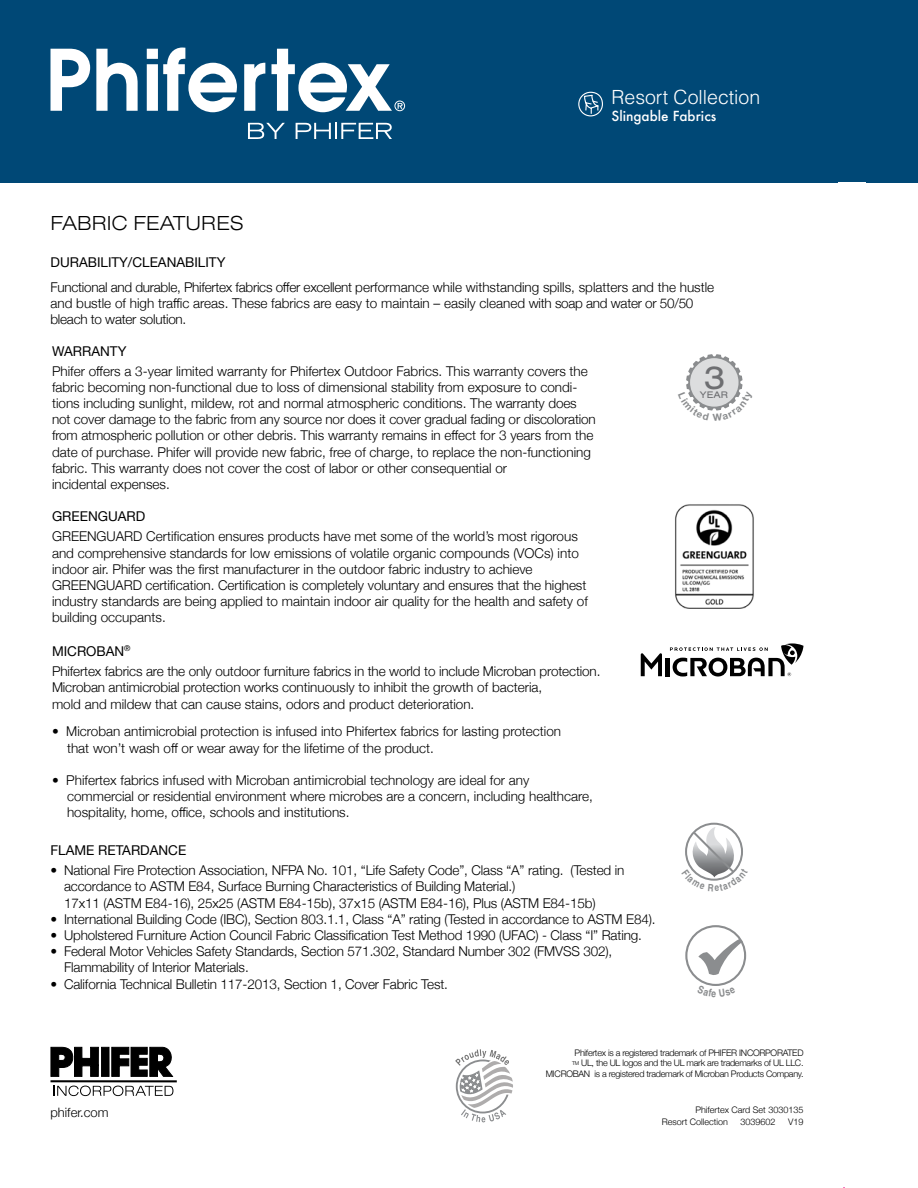
<style>
.page{position:relative;width:918px;height:1188px;background:#fff}
.page>*{position:absolute;margin:0;border:0;box-sizing:border-box;transform-origin:0 0}
.t1{font:34.5px "Sans Extended Regular DTC";color:#6d6e71}
.t2{font:21px "Sans Light Extended DTC";color:#000}
.t3{font:300 19.5px "Helvetica";color:#fff}
.t4{font:300 13.5px/16.2px "Helvetica Neue";color:#000}
.t5{font:13.5px "Helvetica Neue";color:#000}
.t6{font:500 13.5px "Futura";color:#fff}
.t7{font:300 12.9px "Helvetica Neue";color:#000}
.t8{font:9.75px "Sans Extended Regular DTC";color:#6d6e71}
.t9{font:300 9px/10.5px "Helvetica Neue";letter-spacing:-.03em;color:#000;text-align:right}
.t10{font:300 9px/12px "Helvetica Neue";color:#000}
.s1{font-weight:400}
</style>
<div class="page">
<div style="left:0;top:0;width:9px;height:183px;background:#004876"></div>
<div style="left:9px;top:0;width:909px;height:183px;background:#004876"></div>
<hr style="left:844px;top:0;width:1px;height:1188px;background:#ec008c">
<hr style="left:51px;top:1080px;width:126px;height:2px;background:#000">
<svg style="left:50px;top:1047px;width:124px;height:50px"></svg>
<svg style="left:578px;top:91px;width:25px;height:26px"></svg>
<svg style="left:51px;top:49px;width:39px;height:62px"></svg>
<svg style="left:96px;top:49px;width:42px;height:62px"></svg>
<svg style="left:147px;top:48px;width:90px;height:64px"></svg>
<svg style="left:244px;top:63px;width:21px;height:48px"></svg>
<svg style="left:272px;top:49px;width:133px;height:63px"></svg>
<svg style="left:248px;top:123px;width:37px;height:16px"></svg>
<svg style="left:296px;top:123px;width:96px;height:16px"></svg>
<svg style="left:455px;top:1049px;width:58px;height:73px"></svg>
<img style="left:675px;top:504px;width:79px;height:105px">
<hr style="left:666px;top:658px;width:4px;height:18px;background:#000">
<svg style="left:641px;top:653px;width:21px;height:23px"></svg>
<svg style="left:670px;top:643px;width:134px;height:34px"></svg>
<div style="left:685px;top:925px;width:61px;height:61px;border:2px solid #8b8d8f;border-radius:50%"></div>
<svg style="left:698px;top:939px;width:45px;height:38px"></svg>
<div style="left:839px;top:183px;width:27px;height:1004px;background:#fff"></div>
<svg style="left:686px;top:354px;width:57px;height:57px"></svg>
<svg style="left:685px;top:827px;width:58px;height:54px"></svg>
<svg style="left:709px;top:985px;width:14px;height:1px"></svg>
<h3 class="t3" style="left:612px;top:85px;width:150px">Resort Collection</h3>
<p class="t6" style="left:612px;top:106px;width:106px">Slingable Fabrics</p>
<h2 class="t2" style="left:51px;top:211px;width:195px">FABRIC FEATURES</h2>
<p class="t5" style="left:51px;top:252px;width:176px">DURABILITY/CLEANABILITY</p>
<p class="t4" style="left:51px;top:278px;width:665px">Functional and durable, Phifertex fabrics offer excellent performance while withstanding spills, splatters and the hustle and bustle of high traffic areas. These fabrics are easy to maintain – easily cleaned with soap and water or 50/50 bleach to water solution.</p>
<p class="t5" style="left:52px;top:342px;width:76px">WARRANTY</p>
<p class="t4" style="left:52px;top:362px;width:545px">Phifer offers a 3-year limited warranty for Phifertex Outdoor Fabrics. This warranty covers the fabric becoming non-functional due to loss of dimensional stability from exposure to condi&shy;tions including sunlight, mildew, rot and normal atmospheric conditions. The warranty does not cover damage to the fabric from any source nor does it cover gradual fading or discoloration from atmospheric pollution or other debris. This warranty remains in effect for 3 years from the date of purchase. Phifer will provide new fabric, free of charge, to replace the non-functioning fabric. This warranty does not cover the cost of labor or other consequential or<br>incidental expenses.</p>
<p class="t5" style="left:52px;top:506px;width:95px">GREENGUARD</p>
<p class="t4" style="left:52px;top:527px;width:537px">GREENGUARD Certification ensures products have met some of the world’s most rigorous and comprehensive standards for low emissions of volatile organic compounds (VOCs) into indoor air. Phifer was the first manufacturer in the outdoor fabric industry to achieve GREENGUARD certification. Certification is completely voluntary and ensures that the highest industry standards are being applied to maintain indoor air quality for the health and safety of building occupants.</p>
<p class="t4" style="left:52px;top:640px;width:550px;line-height:20.4px"><span class="s1">MICROBAN</span><sup>®<br></sup>Phifertex fabrics are the only outdoor furniture fabrics in the world to include Microban protection.</p>
<p class="t4" style="left:52px;top:678px;width:492px">Microban antimicrobial protection works continuously to inhibit the growth of bacteria, mold and mildew that can cause stains, odors and product deterioration.</p>
<p class="t4" style="left:67px;top:723px;width:496px;text-indent:-15px">• Microban antimicrobial protection is infused into Phifertex fabrics for lasting protection that won’t wash off or wear away for the lifetime of the product.</p>
<p class="t4" style="left:67px;top:771px;width:527px;text-indent:-15px">• Phifertex fabrics infused with Microban antimicrobial technology are ideal for any commercial or residential environment where microbes are a concern, including healthcare, hospitality, home, office, schools and institutions.</p>
<p class="t5" style="left:51px;top:840px;width:137px">FLAME RETARDANCE</p>
<p class="t4" style="left:64px;top:861px;width:562px;text-indent:-14px">• National Fire Protection Association, NFPA No. 101, “Life Safety Code”, Class “A” rating. (Tested in accordance to ASTM E84, Surface Burning Characteristics of Building Material.)<br>17x11 (ASTM E84-16), 25x25 (ASTM E84-15b), 37x15 (ASTM E84-16), Plus (ASTM E84-15b)</p>
<p class="t4" style="left:51px;top:910px;width:607px">• International Building Code (IBC), Section 803.1.1, Class “A” rating (Tested in accordance to ASTM E84).</p>
<p class="t4" style="left:51px;top:926px;width:593px">• Upholstered Furniture Action Council Fabric Classification Test Method 1990 (UFAC) - Class “I” Rating.</p>
<p class="t4" style="left:64px;top:942px;width:550px;text-indent:-14px">• Federal Motor Vehicles Safety Standards, Section 571.302, Standard Number 302 (FMVSS 302),<br>Flammability of Interior Materials.</p>
<p class="t4" style="left:51px;top:975px;width:399px">• California Technical Bulletin 117-2013, Section 1, Cover Fabric Test.</p>
<h1 class="t1" style="left:703px;top:358px;width:23px">3</h1>
<p class="t8" style="left:700px;top:390px;width:30px">YEAR</p>
<p class="t9" style="left:546px;top:1047px;width:259px">Phifertex is a registered trademark of PHIFER INCORPORATED<br><sup>TM</sup> UL, the UL logos and the UL mark are trademarks of UL LLC.<br>MICROBAN is a registered trademark of Microban Products Company.</p>
<p class="t7" style="left:51px;top:1102px;width:60px">phifer.com</p>
<p class="t10" style="left:662px;top:1103px;width:143px;text-indent:34px">Phifertex Card Set 3030135<br>Resort Collection</p>
<p class="t10" style="left:741px;top:1115px;width:37px">3039602</p>
<p class="t9" style="left:788px;top:1116px;width:17px">V19</p>
</div>
